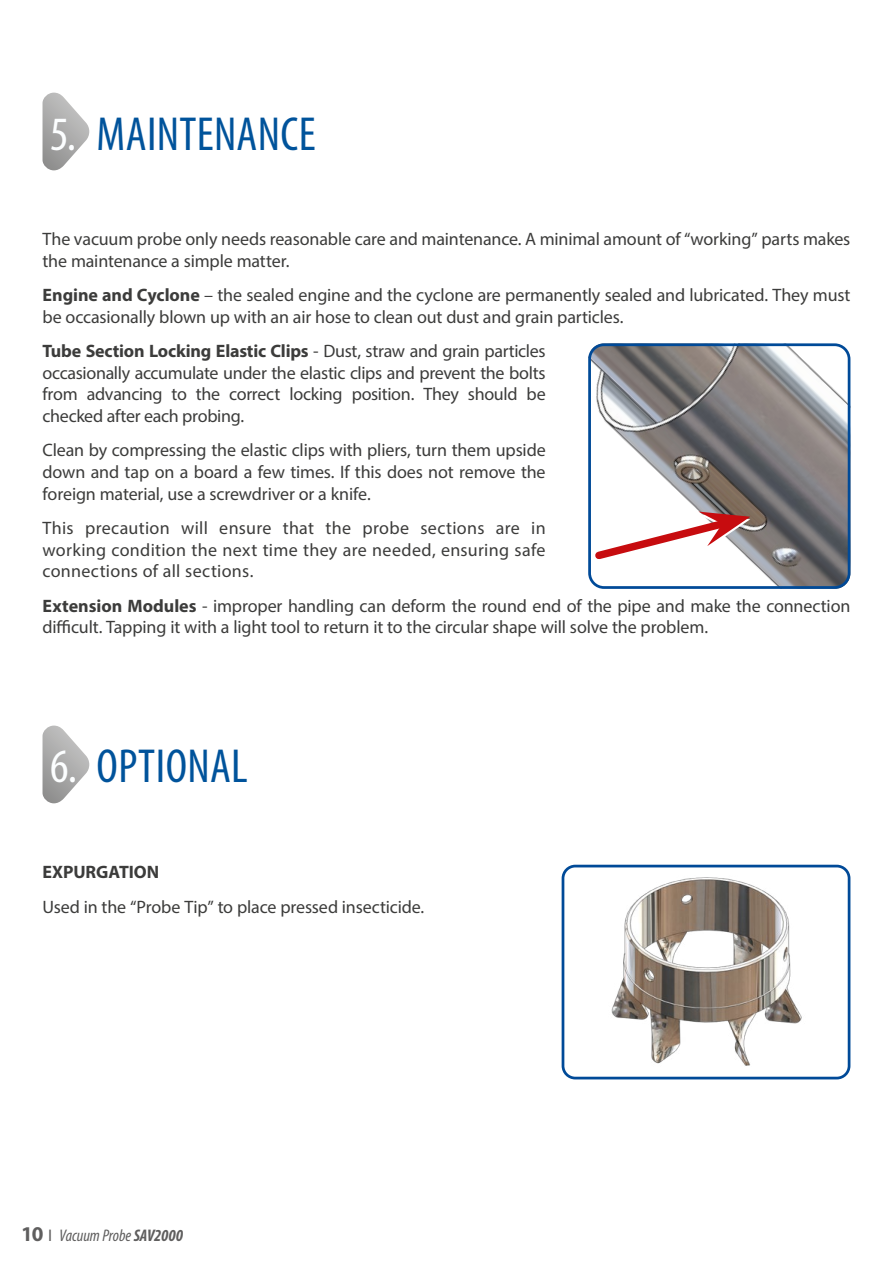
<style>
.page{position:relative;width:893px;height:1263px;background:#fff}
.page>*{position:absolute;margin:0;border:0;box-sizing:border-box;transform-origin:0 0}
.t1{font:condensed 48px "Myriad Pro";letter-spacing:.01em;color:#00539b}
.t2{font:18px/21.6px "Myriad Pro";letter-spacing:-.01em;color:#3c3c3b}
.t3{font:700 18px "Myriad Pro";letter-spacing:-.005em;color:#3c3c3b}
.t4{font:italic condensed 16.8px "Myriad Pro";letter-spacing:-.005em;color:#5f5e5e}
.s1{color:#fcfeff}
.s2{font-weight:700}
.s3{font-weight:700;font-style:normal;font-stretch:normal;font-size:21.15px}
.s4{font-style:normal;font-stretch:normal}
</style>
<div class="page">
<img style="left:592px;top:347px;width:258px;height:242px">
<div style="left:588px;top:343px;width:262px;height:246px;border:3px solid #004a98;border-radius:14px"></div>
<svg style="left:43px;top:725px;width:46px;height:78px"></svg>
<svg style="left:43px;top:93px;width:46px;height:77px"></svg>
<img style="left:562px;top:865px;width:288px;height:214px">
<div style="left:562px;top:865px;width:288px;height:214px;border:3px solid #004a98;border-radius:12px"></div>
<svg style="left:588px;top:512px;width:162px;height:56px"></svg>
<h1 class="t1" style="left:50px;top:105px;width:267px"><span class="s1">5.</span> MAINTENANCE</h1>
<p class="t2" style="left:43px;top:228px;width:809px">The vacuum probe only needs reasonable care and maintenance. A minimal amount of “working” parts makes the maintenance a simple matter.</p>
<p class="t2" style="left:43px;top:284px;width:809px"><span class="s2">Engine and Cyclone</span> – the sealed engine and the cyclone are permanently sealed and lubricated. They must be occasionally blown up with an air hose to clean out dust and grain particles.</p>
<p class="t2" style="left:43px;top:340px;width:505px;text-align:justify"><span class="s2">Tube Section Locking Elastic Clips</span> - Dust, straw and grain particles occasionally accumulate under the elastic clips and prevent the bolts from advancing to the correct locking position. They should be checked after each probing.</p>
<p class="t2" style="left:43px;top:439px;width:505px;text-align:justify">Clean by compressing the elastic clips with pliers, turn them upside down and tap on a board a few times. If this does not remove the foreign material, use a screwdriver or a knife.</p>
<p class="t2" style="left:43px;top:517px;width:505px;text-align:justify">This precaution will ensure that the probe sections are in working condition the next time they are needed, ensuring safe connections of all sections.</p>
<p class="t2" style="left:43px;top:594px;width:809px"><span class="s2">Extension Modules</span> - improper handling can deform the round end of the pipe and make the connection difficult. Tapping it with a light tool to return it to the circular shape will solve the problem.</p>
<h1 class="t1" style="left:50px;top:737px;width:199px"><span class="s1">6.</span> OPTIONAL</h1>
<p class="t3" style="left:43px;top:860px;width:118px">EXPURGATION</p>
<p class="t2" style="left:43px;top:895px;width:383px">Used in the “Probe Tip” to place pressed insecticide.</p>
<p class="t4" style="left:21px;top:1225px;width:163px"><span class="s3">10</span> <span class="s4">I</span> Vacuum Probe <span class="s2">SAV2000</span></p>
</div>
